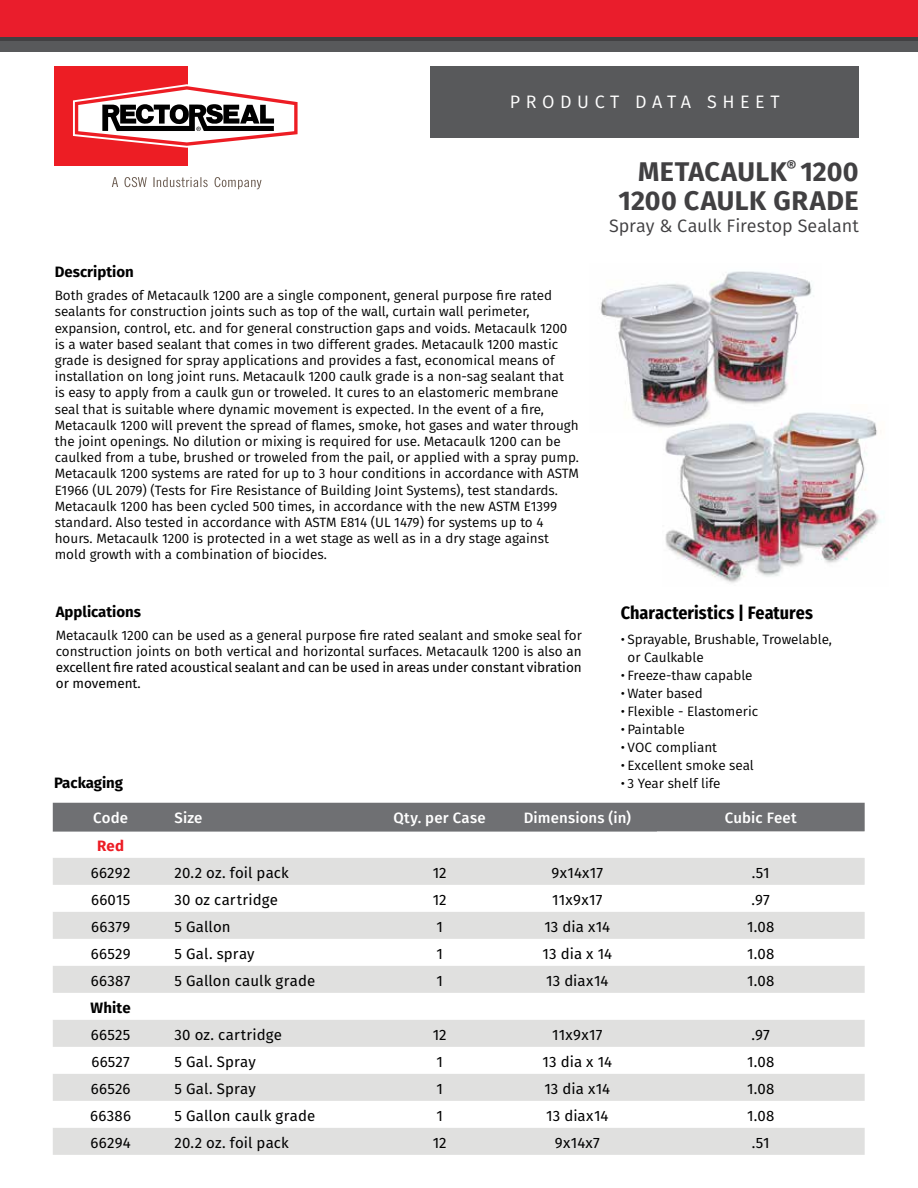
<style>
.page{position:relative;width:918px;height:1188px;background:#fff}
.page>*{position:absolute;margin:0;border:0;box-sizing:border-box;transform-origin:0 0}
.t1{font:700 27px/28.5px "Fira Sans";letter-spacing:.01em;color:#414042;text-align:right}
.t2{font:18px "Fira Sans";letter-spacing:-.005em;color:#414042}
.t3{font:700 18px "Fira Sans Condensed";color:#000}
.t4{font:18px "Fira Sans";letter-spacing:.31em;color:#fff}
.t5{font:15px "Fira Sans";letter-spacing:.01em;color:#000}
.t6{font:500 15px "Fira Sans";letter-spacing:.01em;color:#fff}
.t7{font:700 15px "Fira Sans";color:#000}
.t8{font:700 15px "Fira Sans";color:#ed1c24}
.t9{font:13.5px/16.2px "Fira Sans";color:#000}
.s1{font-style:inherit}
</style>
<div class="page">
<div style="left:431px;top:66px;width:428px;height:71px;background:#58595b"></div>
<div style="left:0;top:40px;width:918px;height:12px;background:#58595b"></div>
<div style="left:0;top:0;width:918px;height:40px;background:#ea1d2c"></div>
<hr style="left:0;top:38px;width:918px;height:3px;background:#414042">
<div style="left:54px;top:66px;width:133px;height:100px;background:#ed1d24"></div>
<svg style="left:73px;top:84px;width:225px;height:64px"></svg>
<svg style="left:112px;top:177px;width:150px;height:12px"></svg>
<img style="left:601px;top:271px;width:213px;height:156px">
<img style="left:662px;top:404px;width:219px;height:179px">
<svg style="left:53px;top:858px;width:812px;height:297px;fill:#e0e0df"></svg>
<div style="left:53px;top:803px;width:812px;height:29px;background:#6f7073"></div>
<svg style="left:864px;top:885px;width:1px;height:27px"></svg>
<h2 class="t4" style="left:510px;top:88px;width:271px">PRODUCT DATA SHEET</h2>
<p class="t7" style="left:55px;top:259px;width:81px">Description</p>
<p class="t9" style="left:55px;top:287px;width:526px">Both grades of Metacaulk 1200 are a single component, general purpose fire rated sealants for construction joints such as top of the wall, curtain wall perimeter, expansion, control, etc. and for general construction gaps and voids. Metacaulk 1200 is a water based sealant that comes in two different grades. Metacaulk 1200 mastic grade is designed for spray applications and provides a fast, economical means of installation on long joint runs. Metacaulk 1200 caulk grade is a non-sag sealant that<br>is easy to apply from a caulk gun or troweled. It cures to an elastomeric membrane seal that is suitable where dynamic movement is expected. In the event of a fire, Metacaulk 1200 will prevent the spread of flames, smoke, hot gases and water through the joint openings. No dilution or mixing is required for use. Metacaulk 1200 can be caulked from a tube, brushed or troweled from the pail, or applied with a spray pump.<br>Metacaulk 1200 systems are rated for up to 3 hour conditions in accordance with ASTM E1966 (UL 2079) (Tests for Fire Resistance of Building Joint Systems), test standards.<br>Metacaulk 1200 has been cycled 500 times, in accordance with the new ASTM E1399 standard. Also tested in accordance with ASTM E814 (UL 1479) for systems up to 4 hours. Metacaulk 1200 is protected in a wet stage as well as in a dry stage against mold growth with a combination of biocides.</p>
<p class="t7" style="left:56px;top:599px;width:87px">Applications</p>
<p class="t9" style="left:56px;top:626px;width:528px;text-align:justify">Metacaulk 1200 can be used as a general purpose fire rated sealant and smoke seal for construction joints on both vertical and horizontal surfaces. Metacaulk 1200 is also <span class="s1">an excellent fire rated acoustical sealant and can be used in areas under constant vibration or movement.</span></p>
<p class="t7" style="left:54px;top:770px;width:71px">Packaging</p>
<h1 class="t1" style="left:619px;top:156px;width:242px">METACAULK<sup>®</sup> 1200<br>1200 CAULK GRADE</h1>
<h2 class="t2" style="left:609px;top:212px;width:251px">Spray &amp; Caulk Firestop Sealant</h2>
<h2 class="t3" style="left:621px;top:598px;width:194px">Characteristics | Features</h2>
<p class="t9" style="left:628px;top:630px;width:206px;line-height:18px;text-indent:-7px">• Sprayable, Brushable, Trowelable, or Caulkable</p>
<p class="t9" style="left:621px;top:667px;width:133px">• Freeze-thaw capable</p>
<p class="t9" style="left:621px;top:685px;width:84px">• Water based</p>
<p class="t9" style="left:621px;top:703px;width:139px">• Flexible - Elastomeric</p>
<p class="t9" style="left:621px;top:721px;width:65px">• Paintable</p>
<p class="t9" style="left:621px;top:739px;width:98px">• VOC compliant</p>
<p class="t9" style="left:621px;top:757px;width:135px">• Excellent smoke seal</p>
<p class="t9" style="left:621px;top:775px;width:101px">• 3 Year shelf life</p>
<p class="t6" style="left:93px;top:805px;width:36px">Code</p>
<p class="t6" style="left:175px;top:805px;width:29px">Size</p>
<p class="t6" style="left:394px;top:805px;width:94px">Qty. per Case</p>
<p class="t6" style="left:524px;top:805px;width:109px">Dimensions (in)</p>
<p class="t6" style="left:725px;top:805px;width:73px">Cubic Feet</p>
<p class="t8" style="left:97px;top:833px;width:28px">Red</p>
<p class="t5" style="left:91px;top:861px;width:41px">66292</p>
<p class="t5" style="left:175px;top:861px;width:116px">20.2 oz. foil pack</p>
<p class="t5" style="left:433px;top:861px;width:15px">12</p>
<p class="t5" style="left:552px;top:861px;width:53px">9x14x17</p>
<p class="t5" style="left:752px;top:861px;width:20px">.51</p>
<p class="t5" style="left:91px;top:888px;width:41px">66015</p>
<p class="t5" style="left:175px;top:888px;width:105px">30 oz cartridge</p>
<p class="t5" style="left:433px;top:888px;width:15px">12</p>
<p class="t5" style="left:552px;top:888px;width:52px">11x9x17</p>
<p class="t5" style="left:752px;top:888px;width:20px">.97</p>
<p class="t5" style="left:91px;top:915px;width:41px">66379</p>
<p class="t5" style="left:175px;top:915px;width:58px">5 Gallon</p>
<p class="t5" style="left:436px;top:915px;width:8px">1</p>
<p class="t5" style="left:544px;top:915px;width:67px">13 dia x14</p>
<p class="t5" style="left:747px;top:915px;width:29px">1.08</p>
<p class="t5" style="left:91px;top:942px;width:41px">66529</p>
<p class="t5" style="left:175px;top:942px;width:82px">5 Gal. spray</p>
<p class="t5" style="left:436px;top:942px;width:8px">1</p>
<p class="t5" style="left:543px;top:942px;width:71px">13 dia x 14</p>
<p class="t5" style="left:747px;top:942px;width:29px">1.08</p>
<p class="t5" style="left:91px;top:969px;width:41px">66387</p>
<p class="t5" style="left:175px;top:969px;width:142px">5 Gallon caulk grade</p>
<p class="t5" style="left:436px;top:969px;width:8px">1</p>
<p class="t5" style="left:546px;top:969px;width:64px">13 diax14</p>
<p class="t5" style="left:747px;top:969px;width:29px">1.08</p>
<p class="t7" style="left:91px;top:995px;width:42px">White</p>
<p class="t5" style="left:91px;top:1023px;width:41px">66525</p>
<p class="t5" style="left:175px;top:1023px;width:109px">30 oz. cartridge</p>
<p class="t5" style="left:433px;top:1023px;width:15px">12</p>
<p class="t5" style="left:552px;top:1023px;width:52px">11x9x17</p>
<p class="t5" style="left:752px;top:1023px;width:20px">.97</p>
<p class="t5" style="left:91px;top:1050px;width:40px">66527</p>
<p class="t5" style="left:175px;top:1050px;width:83px">5 Gal. Spray</p>
<p class="t5" style="left:436px;top:1050px;width:8px">1</p>
<p class="t5" style="left:543px;top:1050px;width:71px">13 dia x 14</p>
<p class="t5" style="left:747px;top:1050px;width:29px">1.08</p>
<p class="t5" style="left:91px;top:1077px;width:41px">66526</p>
<p class="t5" style="left:175px;top:1077px;width:83px">5 Gal. Spray</p>
<p class="t5" style="left:436px;top:1077px;width:8px">1</p>
<p class="t5" style="left:544px;top:1077px;width:67px">13 dia x14</p>
<p class="t5" style="left:747px;top:1077px;width:29px">1.08</p>
<p class="t5" style="left:90px;top:1104px;width:42px">66386</p>
<p class="t5" style="left:175px;top:1104px;width:142px">5 Gallon caulk grade</p>
<p class="t5" style="left:436px;top:1104px;width:8px">1</p>
<p class="t5" style="left:546px;top:1104px;width:64px">13 diax14</p>
<p class="t5" style="left:747px;top:1104px;width:29px">1.08</p>
<p class="t5" style="left:91px;top:1131px;width:42px">66294</p>
<p class="t5" style="left:175px;top:1131px;width:116px">20.2 oz. foil pack</p>
<p class="t5" style="left:433px;top:1131px;width:15px">12</p>
<p class="t5" style="left:555px;top:1131px;width:46px">9x14x7</p>
<p class="t5" style="left:752px;top:1131px;width:20px">.51</p>
</div>
